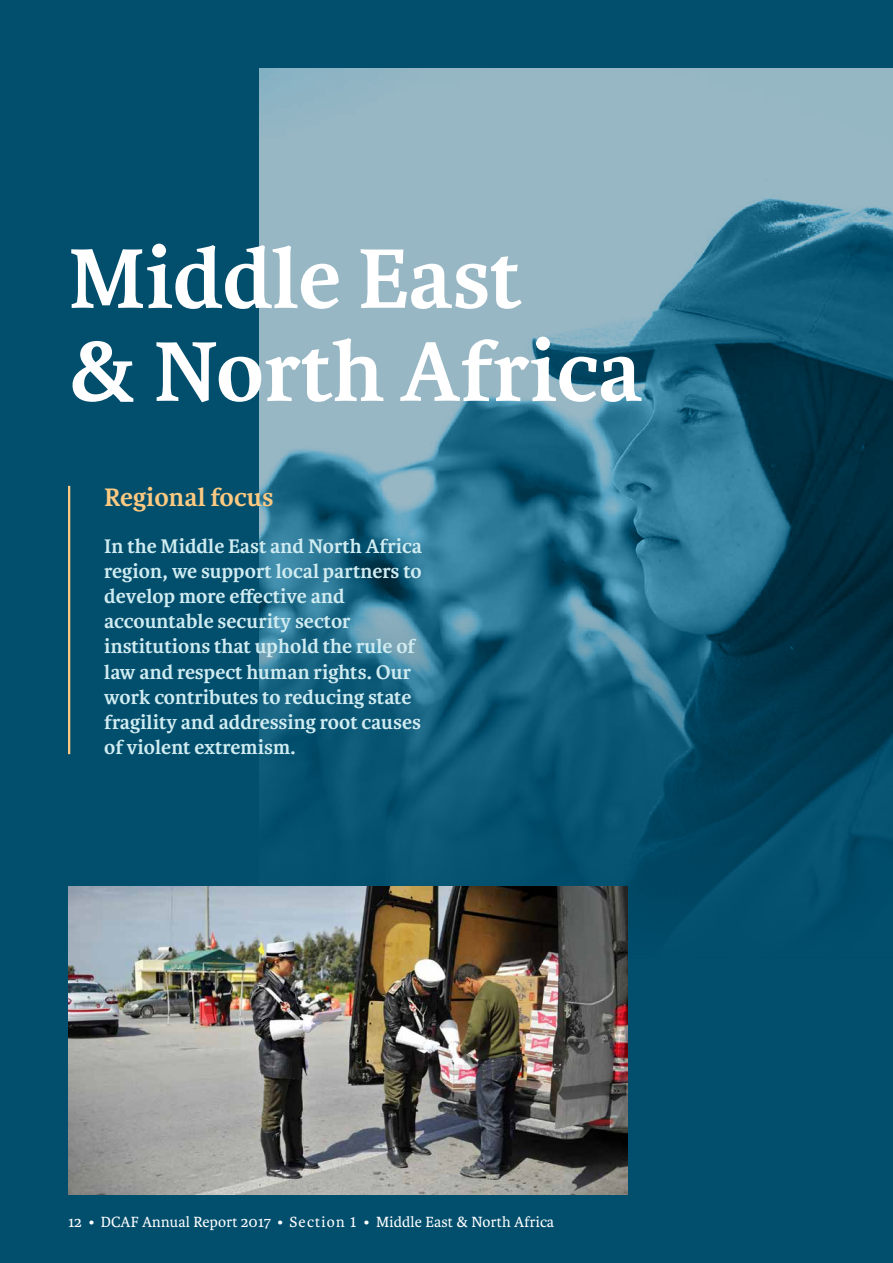
<style>
.page{position:relative;width:893px;height:1263px;background:#014e6d}
.page>*{position:absolute;margin:0;border:0;box-sizing:border-box;transform-origin:0 0}
.t1{font:700 90px/93px "Karmina";color:#fff}
.t2{font:700 27px "Karmina";color:#fec980}
.t3{font:700 21px/25.2px "Karmina";color:#d0ecf1}
.t4{font:15.75px "Karmina";letter-spacing:.01em;color:#fff}
</style>
<div class="page">
<img style="left:259px;top:68px;width:634px;height:890px">
<img style="left:68px;top:887px;width:559px;height:308px">
<hr style="left:68px;top:486px;width:2px;height:268px;background:#fec980">
<h1 class="t1" style="left:68px;top:234px;width:575px">Middle East<br>&amp; North Africa</h1>
<p class="t2" style="left:104px;top:482px;width:171px">Regional focus</p>
<p class="t3" style="left:104px;top:533px;width:319px">In the Middle East and North Africa region, we support local partners to develop more effective and accountable security sector institutions that uphold the rule of law and respect human rights. Our work contributes to reducing state fragility and addressing root causes of violent extremism.</p>
<p class="t4" style="left:68px;top:1213px;width:488px">12 • DCAF Annual Report 2017 • Section 1 • Middle East &amp; North Africa</p>
</div>
